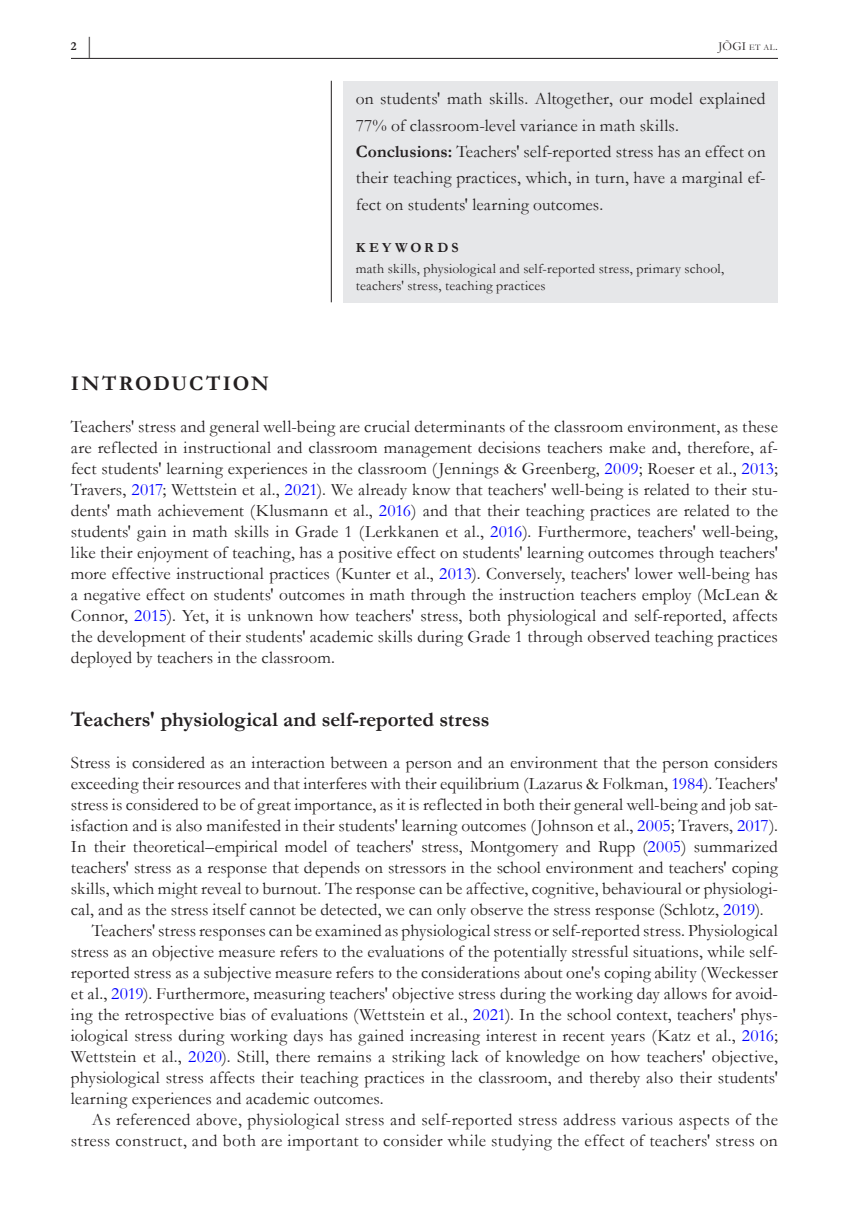
<style>
.page{position:relative;width:849px;height:1221px;background:#fff}
.page>*{position:absolute;margin:0;border:0;box-sizing:border-box;transform-origin:0 0}
.t1{font:700 21px "Garamond";color:#231f20}
.t2{font:700 21px "Garamond";letter-spacing:.085em;color:#231f20}
.t3{font:17.5px/21px "Garamond";letter-spacing:.005em;color:#231f20;text-align:justify}
.t4{font:14px/17.5px "Garamond";letter-spacing:.015em;color:#231f20}
.t5{font:700 14px "Garamond";letter-spacing:.23em;color:#231f20}
.t6{font:12.25px "Garamond";color:#231f20}
.t7{font:700 12.25px "Garamond";color:#231f20}
.s1{font-size:23.62px}
.s2{font-style:inherit}
.s3{font-size:8.58px}
.s4{font-weight:700}
.s5{color:#00f}
</style>
<div class="page">
<hr style="left:71px;top:58px;width:706px;height:1px;background:#231f20">
<div style="left:343px;top:81px;width:434px;height:221px;background:#e6e7e9"></div>
<hr style="left:331px;top:81px;width:1px;height:221px;background:#231f20">
<p class="t7" style="left:71px;top:38px;width:23px">2 <span class="s1">|</span></p>
<p class="t6" style="left:718px;top:38px;width:61px">J<span class="s2">Õ</span>GI <span class="s3">et al</span>.</p>
<p class="t3" style="left:356px;top:85px;width:411px;line-height:26.2px;text-align:left">on students' math skills. Altogether, our model explained 77% of classroom-level variance in math skills.<br><span class="s4">Conclusions:</span> Teachers' self-reported stress has an effect on their teaching practices, which, in turn, have a marginal ef&shy;fect on students' learning outcomes.</p>
<p class="t5" style="left:356px;top:237px;width:104px">KEYWORDS</p>
<p class="t4" style="left:356px;top:259px;width:370px">math skills, physiological and self-reported stress, primary school, teachers' stress, teaching practices</p>
<p class="t2" style="left:71px;top:369px;width:199px">INTRODUCTION</p>
<p class="t3" style="left:71px;top:415px;width:708px">Teachers' stress and general well-being are crucial determinants of the classroom environment, as these are reflected in instructional and classroom management decisions teachers make and, therefore, af&shy;fect students' learning experiences in the classroom (Jennings &amp; Greenberg, <span class="s5">2009</span>; Roeser et al., <span class="s5">2013</span>; Travers, <span class="s5">2017</span>; Wettstein et al., <span class="s5">2021</span>). We already know that teachers' well-being is related to their stu&shy;dents' math achievement (Klusmann et al., <span class="s5">2016</span>) and that their teaching practices are related to the students' gain in math skills in Grade 1 (Lerkkanen et al., <span class="s5">2016</span>). Furthermore, teachers' well-being, like their enjoyment of teaching, has a positive effect on students' learning outcomes through teachers' more effective instructional practices (Kunter et al., <span class="s5">2013</span>). Conversely, teachers' lower well-being has a negative effect on students' outcomes in math through the instruction teachers employ (McLean &amp; Connor, <span class="s5">2015</span>). Yet, it is unknown how teachers' stress, both physiological and self-reported, affects the development of their students' academic skills during Grade 1 through observed teaching practices deployed by teachers in the classroom.</p>
<p class="t1" style="left:71px;top:705px;width:420px">Teachers' physiological and self-reported stress</p>
<p class="t3" style="left:71px;top:751px;width:708px">Stress is considered as an interaction between a person and an environment that the person considers</p>
<p class="t3" style="left:71px;top:772px;width:708px">exceeding their resources and that interferes with their equilibrium (Lazarus &amp; Folkman, <span class="s5">1984</span>). Teachers'</p>
<p class="t3" style="left:71px;top:793px;width:708px">stress is considered to be of great importance, as it is reflected in both their general well-being and job sat-</p>
<p class="t3" style="left:71px;top:814px;width:708px">isfaction and is also manifested in their students' learning outcomes (Johnson et al., <span class="s5">2005</span>; Travers, <span class="s5">2017</span>).</p>
<p class="t3" style="left:71px;top:835px;width:708px">In their theoretical–empirical model of teachers' stress, Montgomery and Rupp (<span class="s5">2005</span>) summarized</p>
<p class="t3" style="left:71px;top:856px;width:708px">teachers' stress as a response that depends on stressors in the school environment and teachers' coping</p>
<p class="t3" style="left:71px;top:877px;width:708px">skills, which might reveal to burnout. The response can be affective, cognitive, behavioural or physiologi-</p>
<p class="t3" style="left:71px;top:898px;width:694px">cal, and as the stress itself cannot be detected, we can only observe the stress response (Schlotz, <span class="s5">2019</span>).</p>
<p class="t3" style="left:92px;top:919px;width:687px">Teachers' stress responses can be examined as physiological stress or self-reported stress. Physiological</p>
<p class="t3" style="left:71px;top:940px;width:708px">stress as an objective measure refers to the evaluations of the potentially stressful situations, while self-</p>
<p class="t3" style="left:71px;top:961px;width:708px">reported stress as a subjective measure refers to the considerations about one's coping ability (Weckesser</p>
<p class="t3" style="left:71px;top:982px;width:708px">et al., <span class="s5">2019</span>). Furthermore, measuring teachers' objective stress during the working day allows for avoid-</p>
<p class="t3" style="left:71px;top:1003px;width:708px">ing the retrospective bias of evaluations (Wettstein et al., <span class="s5">2021</span>). In the school context, teachers' phys-</p>
<p class="t3" style="left:71px;top:1024px;width:708px">iological stress during working days has gained increasing interest in recent years (Katz et al., <span class="s5">2016</span>;</p>
<p class="t3" style="left:71px;top:1045px;width:708px">Wettstein et al., <span class="s5">2020</span>). Still, there remains a striking lack of knowledge on how teachers' objective,</p>
<p class="t3" style="left:71px;top:1066px;width:708px">physiological stress affects their teaching practices in the classroom, and thereby also their students'</p>
<p class="t3" style="left:71px;top:1087px;width:314px">learning experiences and academic outcomes.</p>
<p class="t3" style="left:92px;top:1108px;width:687px">As referenced above, physiological stress and self-reported stress address various aspects of the</p>
<p class="t3" style="left:71px;top:1129px;width:708px">stress construct, and both are important to consider while studying the effect of teachers' stress on</p>
</div>
